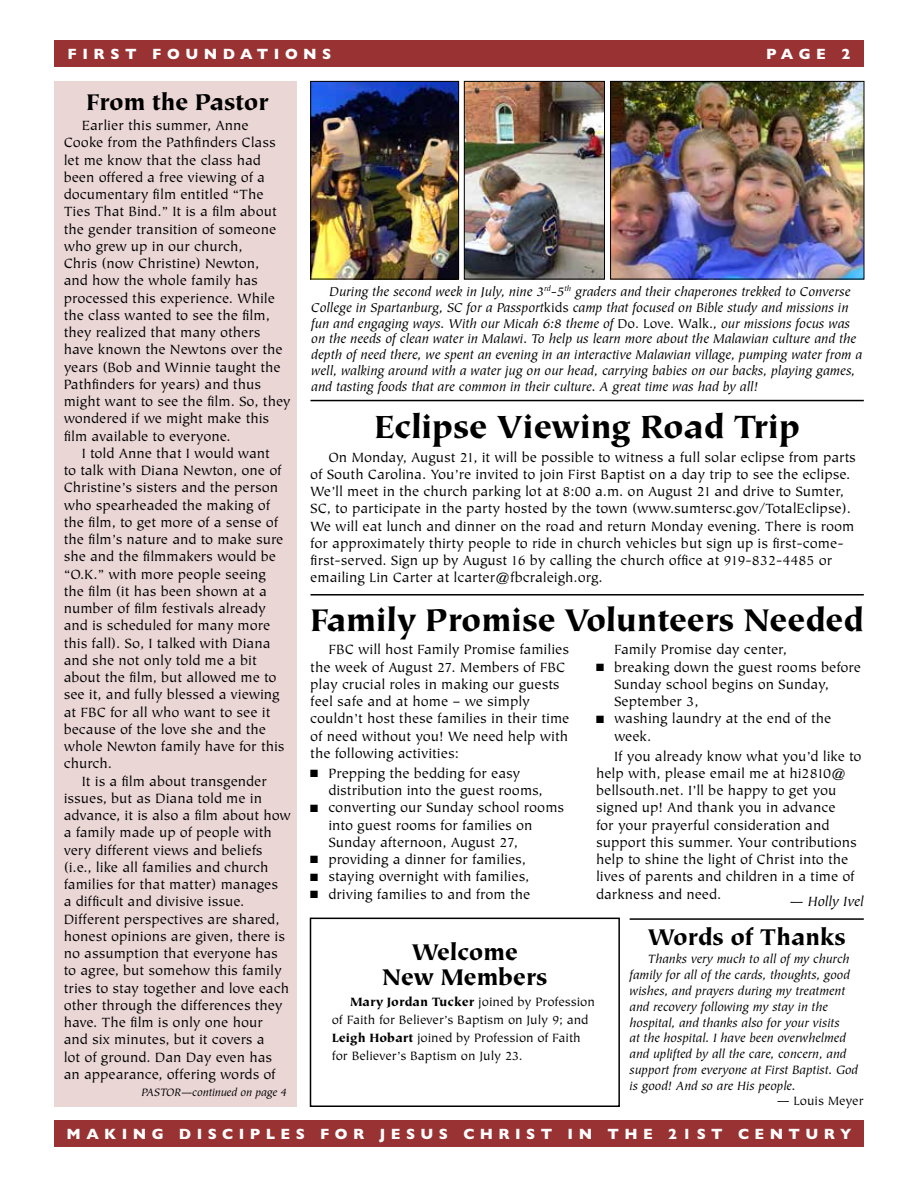
<style>
.page{position:relative;width:918px;height:1188px;background:#fff}
.page>*{position:absolute;margin:0;border:0;box-sizing:border-box;transform-origin:0 0}
.t1{font:900 36px "Tiepolo";letter-spacing:-.015em;color:#000}
.t2{font:900 35.25px "Tiepolo";letter-spacing:-.015em;color:#000}
.t3{font:900 25.5px/25.5px "Tiepolo";letter-spacing:-.015em;color:#000;text-align:center}
.t4{font:15px/17.2px "Tiepolo";color:#000}
.t5{font:800 15px "Gill Sans";letter-spacing:.36em;color:#fff}
.t6{font:italic 15px "Tiepolo";color:#000}
.t7{font:italic 14.25px/15.8px "Tiepolo";color:#000}
.t8{font:italic 13.5px/15.8px "Tiepolo";color:#000}
.t9{font:13.5px/18px "Tiepolo";color:#000}
.t10{font:italic 12px "Tiepolo";letter-spacing:-.005em;color:#000}
.s1{font-style:normal}
.s2{font-weight:900}
</style>
<div class="page">
<div style="left:54px;top:81px;width:243px;height:1026px;background:#ebd6d6"></div>
<div style="left:54px;top:40px;width:810px;height:28px;background:#933"></div>
<div style="left:54px;top:1120px;width:810px;height:28px;background:#933"></div>
<div style="left:310px;top:918px;width:310px;height:189px;border:2px solid #000"></div>
<img style="left:612px;top:83px;width:250px;height:194px">
<div style="left:610px;top:81px;width:254px;height:198px;border:1px solid #000"></div>
<hr style="left:310px;top:400px;width:554px;height:1px;background:#000">
<hr style="left:630px;top:918px;width:234px;height:2px;background:#000">
<hr style="left:310px;top:594px;width:554px;height:2px;background:#000">
<img style="left:312px;top:83px;width:145px;height:194px">
<div style="left:310px;top:81px;width:149px;height:198px;border:1px solid #000"></div>
<img style="left:466px;top:83px;width:137px;height:194px">
<div style="left:464px;top:81px;width:141px;height:198px;border:1px solid #000"></div>
<p class="t5" style="left:68px;top:46px;width:265px">FIRST FOUNDATIONS</p>
<p class="t5" style="left:766px;top:46px;width:86px">PAGE 2</p>
<h3 class="t3" style="left:86px;top:90px;width:184px">From the Pastor</h3>
<p class="t4" style="left:64px;top:117px;width:229px;text-indent:18px">Earlier this summer, Anne<br>Cooke from the Pathfinders Class let me know that the class had been offered a free viewing of a documentary film entitled “The<br>Ties That Bind.” It is a film about the gender transition of someone who grew up in our church,<br>Chris (now Christine) Newton,<br>and how the whole family has processed this experience. While the class wanted to see the film, they realized that many others have known the Newtons over the years (Bob and Winnie taught the<br>Pathfinders for years) and thus might want to see the film. So, they wondered if we might make this film available to everyone.</p>
<p class="t4" style="left:64px;top:445px;width:222px;text-indent:18px">I told Anne that I would want to talk with Diana Newton, one of<br>Christine’s sisters and the person who spearheaded the making of the film, to get more of a sense of the film’s nature and to make sure she and the filmmakers would be “O.K.” with more people seeing the film (it has been shown at a number of film festivals already and is scheduled for many more this fall). So, I talked with Diana and she not only told me a bit about the film, but allowed me to see it, and fully blessed a viewing at FBC for all who want to see it because of the love she and the whole Newton family have for this church.</p>
<p class="t4" style="left:64px;top:773px;width:229px;text-indent:18px">It is a film about transgender issues, but as Diana told me in advance, it is also a film about how a family made up of people with very different views and beliefs (i.e., like all families and church families for that matter) manages<br>a difficult and divisive issue.<br>Different perspectives are shared, honest opinions are given, there is no assumption that everyone has to agree, but somehow this family tries to stay together and love each other through the differences they have. The film is only one hour<br>and six minutes, but it covers a<br>lot of ground. Dan Day even has an appearance, offering words of</p>
<p class="t10" style="left:142px;top:1086px;width:147px">PASTOR—continued on page 4</p>
<p class="t7" style="left:311px;top:284px;width:553px;text-indent:18px">During the second week in July, nine 3<sup>rd</sup>-5<sup>th</sup> graders and their chaperones trekked to Converse College in Spartanburg, SC for a Passport<span class="s1">kids</span> camp that focused on Bible study and missions in fun and engaging ways. With our Micah 6:8 theme of <span class="s1">Do. Love. Walk.</span>, our missions focus was on the needs of clean water in Malawi. To help us learn more about the Malawian culture and the depth of need there, we spent an evening in an interactive Malawian village, pumping water from a well, walking around with a water jug on our head, carrying babies on our backs, playing games, and tasting foods that are common in their culture. A great time was had by all!</p>
<h1 class="t1" style="left:374px;top:407px;width:427px">Eclipse Viewing Road Trip</h1>
<p class="t4" style="left:310px;top:449px;width:547px;text-indent:18px">On Monday, August 21, it will be possible to witness a full solar eclipse from parts of South Carolina. You’re invited to join First Baptist on a day trip to see the eclipse.<br>We’ll meet in the church parking lot at 8:00 a.m. on August 21 and drive to Sumter, SC, to participate in the party hosted by the town (www.sumtersc.gov/TotalEclipse).<br>We will eat lunch and dinner on the road and return Monday evening. There is room for approximately thirty people to ride in church vehicles but sign up is first-come&shy;first-served. Sign up by August 16 by calling the church office at 919-832-4485 or emailing Lin Carter at lcarter@fbcraleigh.org.</p>
<h2 class="t2" style="left:310px;top:600px;width:555px">Family Promise Volunteers Needed</h2>
<p class="t4" style="left:310px;top:642px;width:261px;text-indent:18px">FBC will host Family Promise families the week of August 27. Members of FBC play crucial roles in making our guests feel safe and at home – we simply couldn’t host these families in their time of need without you! We need help with the following activities:</p>
<p class="t4" style="left:328px;top:765px;width:216px;text-indent:-18px">■ Prepping the bedding for easy distribution into the guest rooms,</p>
<p class="t4" style="left:328px;top:800px;width:237px;text-indent:-18px">■ converting our Sunday school rooms into guest rooms for families on<br>Sunday afternoon, August 27,</p>
<p class="t4" style="left:310px;top:851px;width:217px">■ providing a dinner for families,</p>
<p class="t4" style="left:310px;top:869px;width:220px">■ staying overnight with families,</p>
<p class="t4" style="left:310px;top:886px;width:222px">■ driving families to and from the</p>
<p class="t4" style="left:614px;top:642px;width:174px">Family Promise day center,</p>
<p class="t4" style="left:614px;top:659px;width:248px;text-indent:-18px">■ breaking down the guest rooms before<br>Sunday school begins on Sunday,<br>September 3,</p>
<p class="t4" style="left:614px;top:711px;width:219px;text-indent:-18px">■ washing laundry at the end of the week.</p>
<p class="t4" style="left:596px;top:748px;width:267px;text-indent:18px">If you already know what you’d like to help with, please email me at hi2810@ bellsouth.net. I’ll be happy to get you signed up! And thank you in advance<br>for your prayerful consideration and support this summer. Your contributions help to shine the light of Christ into the lives of parents and children in a time of darkness and need.</p>
<p class="t6" style="left:789px;top:893px;width:76px">— Holly Ivel</p>
<h3 class="t3" style="left:382px;top:940px;width:167px">Welcome<br>New Members</h3>
<p class="t9" style="left:332px;top:993px;width:265px;text-indent:18px"><span class="s2">Mary Jordan Tucker</span> joined by Profession of Faith for Believer’s Baptism on July 9; and <span class="s2">Leigh Hobart</span> joined by Profession of Faith for Believer’s Baptism on July 23.</p>
<h3 class="t3" style="left:648px;top:925px;width:200px">Words of Thanks</h3>
<p class="t8" style="left:630px;top:952px;width:230px;text-indent:18px">Thanks very much to all of my church family for all of the cards, thoughts, good wishes, and prayers during my treatment and recovery following my stay in the hospital, and thanks also for your visits<br>at the hospital. I have been overwhelmed and uplifted by all the care, concern, and support from everyone at First Baptist. God is good! And so are His people.</p>
<p class="t9" style="left:777px;top:1093px;width:89px">— Louis Meyer</p>
<p class="t5" style="left:67px;top:1126px;width:786px">MAKING DISCIPLES FOR JESUS CHRIST IN THE 21ST CENTURY</p>
</div>
